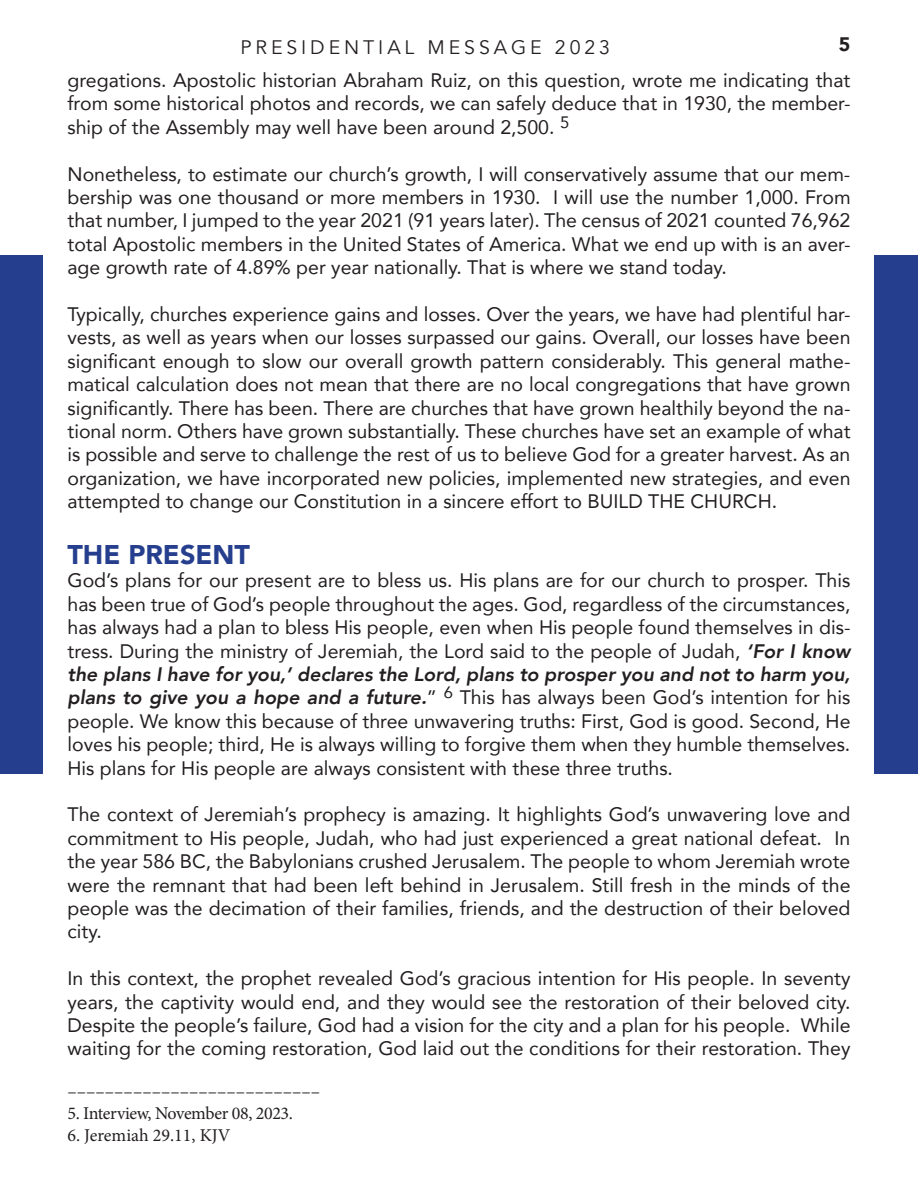
<style>
.page{position:relative;width:918px;height:1188px;background:#fff}
.page>*{position:absolute;margin:0;border:0;box-sizing:border-box;transform-origin:0 0}
.t1{font:900 27px "Avenir";color:#253f8e}
.t2{font:19.5px/23.4px "Avenir";color:#231f20;text-align:justify}
.t3{font:19.5px "Avenir";letter-spacing:.2em;color:#231f20}
.t4{font:900 19.5px "Avenir";color:#231f20}
.t5{font:18px "Minion Pro";letter-spacing:-.02em;color:#231f20}
.t6{font:18px "Minion Pro";color:#231f20}
.s1{font-weight:800;font-style:italic}
</style>
<div class="page">
<div style="left:875px;top:255px;width:43px;height:518px;background:#253f8e"></div>
<div style="left:0;top:255px;width:43px;height:518px;background:#253f8e"></div>
<p class="t3" style="left:241px;top:36px;width:371px">PRESIDENTIAL MESSAGE 2023</p>
<p class="t4" style="left:839px;top:27px;width:13px">5</p>
<p class="t2" style="left:68px;top:68px;width:785px">gregations. Apostolic historian Abraham Ruiz, on this question, wrote me indicating that from some historical photos and records, we can safely deduce that in 1930, the member&shy;ship of the Assembly may well have been around 2,500. <sup>5</sup></p>
<p class="t2" style="left:68px;top:162px;width:785px">Nonetheless, to estimate our church’s growth, I will conservatively assume that our mem&shy;bership was one thousand or more members in 1930. I will use the number 1,000. From that number, I jumped to the year 2021 (91 years later). The census of 2021 counted 76,962 total Apostolic members in the United States of America. What we end up with is an aver&shy;age growth rate of 4.89% per year nationally. That is where we stand today.</p>
<p class="t2" style="left:68px;top:302px;width:785px">Typically, churches experience gains and losses. Over the years, we have had plentiful har&shy;vests, as well as years when our losses surpassed our gains. Overall, our losses have been significant enough to slow our overall growth pattern considerably. This general mathe&shy;matical calculation does not mean that there are no local congregations that have grown significantly. There has been. There are churches that have grown healthily beyond the na&shy;tional norm. Others have grown substantially. These churches have set an example of what is possible and serve to challenge the rest of us to believe God for a greater harvest. As an organization, we have incorporated new policies, implemented new strategies, and even attempted to change our Constitution in a sincere effort to BUILD THE CHURCH.</p>
<h1 class="t1" style="left:68px;top:531px;width:184px">THE PRESENT</h1>
<p class="t2" style="left:67px;top:568px;width:785px">God’s plans for our present are to bless us. His plans are for our church to prosper. This has been true of God’s people throughout the ages. God, regardless of the circumstances, has always had a plan to bless His people, even when His people found themselves in dis&shy;tress. During the ministry of Jeremiah, the Lord said to the people of Judah, <span class="s1">‘For I know the plans I have for you,’ declares the Lord, plans to prosper you and not to harm you, plans to give you a hope and a future.</span>” <sup>6</sup> This has always been God’s intention for his people. We know this because of three unwavering truths: First, God is good. Second, He loves his people; third, He is always willing to forgive them when they humble themselves.<br>His plans for His people are always consistent with these three truths.</p>
<p class="t2" style="left:67px;top:802px;width:785px">The context of Jeremiah’s prophecy is amazing. It highlights God’s unwavering love and commitment to His people, Judah, who had just experienced a great national defeat. In the year 586 BC, the Babylonians crushed Jerusalem. The people to whom Jeremiah wrote were the remnant that had been left behind in Jerusalem. Still fresh in the minds of the people was the decimation of their families, friends, and the destruction of their beloved city.</p>
<p class="t2" style="left:67px;top:966px;width:785px">In this context, the prophet revealed God’s gracious intention for His people. In seventy years, the captivity would end, and they would see the restoration of their beloved city.<br>Despite the people’s failure, God had a vision for the city and a plan for his people. While waiting for the coming restoration, God laid out the conditions for their restoration. They</p>
<p class="t5" style="left:68px;top:1080px;width:254px">–––––––––––––––––––––––––––</p>
<p class="t5" style="left:68px;top:1101px;width:227px">5. Interview, November 08, 2023.</p>
<p class="t6" style="left:68px;top:1123px;width:164px">6. Jeremiah 29.11, KJV</p>
</div>
